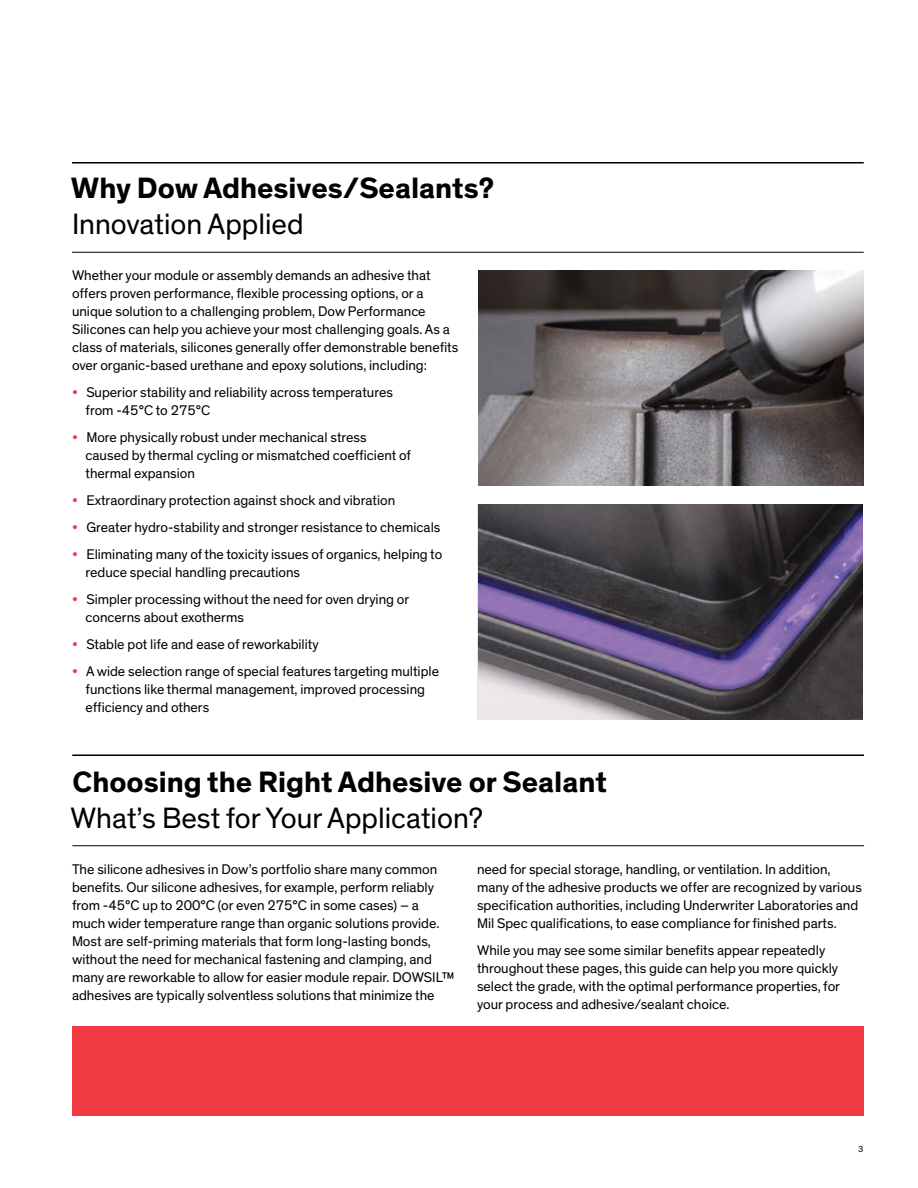
<style>
.page{position:relative;width:918px;height:1188px;background:#fff}
.page>*{position:absolute;margin:0;border:0;box-sizing:border-box;transform-origin:0 0}
.t1{font:700 30px "Dow Corporate";color:#000}
.t2{font:30px "Dow Corporate";color:#000}
.t3{font:14.25px/18px "Dow Corporate";color:#000}
.t4{font:9px "Dow Corporate";color:#000}
.s1{color:#ef3a42}
</style>
<div class="page">
<hr style="left:72px;top:252px;width:792px;height:1px;background:#000">
<hr style="left:72px;top:845px;width:792px;height:1px;background:#000">
<hr style="left:72px;top:162px;width:792px;height:2px;background:#000">
<hr style="left:72px;top:754px;width:792px;height:2px;background:#000">
<img style="left:478px;top:270px;width:386px;height:216px">
<img style="left:478px;top:504px;width:385px;height:216px">
<div style="left:72px;top:1026px;width:792px;height:90px;background:#ef3a42"></div>
<h1 class="t1" style="left:71px;top:169px;width:425px">Why Dow Adhesives/Sealants?</h1>
<h1 class="t2" style="left:72px;top:206px;width:233px">Innovation Applied</h1>
<p class="t3" style="left:72px;top:266px;width:388px">Whether your module or assembly demands an adhesive that offers proven performance, flexible processing options, or a unique solution to a challenging problem, Dow Performance Silicones can help you achieve your most challenging goals. As a class of materials, silicones generally offer demonstrable benefits over organic-based urethane and epoxy solutions, including:</p>
<p class="t3" style="left:85px;top:383px;width:309px;text-indent:-13px"><span class="s1">•</span> Superior stability and reliability across temperatures from -45°C to 275°C</p>
<p class="t3" style="left:85px;top:428px;width:327px;text-indent:-13px"><span class="s1">•</span> More physically robust under mechanical stress caused by thermal cycling or mismatched coefficient of thermal expansion</p>
<p class="t3" style="left:72px;top:491px;width:325px"><span class="s1">•</span> Extraordinary protection against shock and vibration</p>
<p class="t3" style="left:72px;top:518px;width:370px"><span class="s1">•</span> Greater hydro-stability and stronger resistance to chemicals</p>
<p class="t3" style="left:85px;top:545px;width:358px;text-indent:-13px"><span class="s1">•</span> Eliminating many of the toxicity issues of organics, helping to reduce special handling precautions</p>
<p class="t3" style="left:85px;top:590px;width:325px;text-indent:-13px"><span class="s1">•</span> Simpler processing without the need for oven drying or concerns about exotherms</p>
<p class="t3" style="left:72px;top:635px;width:248px"><span class="s1">•</span> Stable pot life and ease of reworkability</p>
<p class="t3" style="left:85px;top:662px;width:355px;text-indent:-13px"><span class="s1">•</span> A wide selection range of special features targeting multiple functions like thermal management, improved processing efficiency and others</p>
<h1 class="t1" style="left:72px;top:763px;width:536px">Choosing the Right Adhesive or Sealant</h1>
<h1 class="t2" style="left:70px;top:800px;width:414px">What’s Best for Your Application?</h1>
<p class="t3" style="left:72px;top:860px;width:384px">The silicone adhesives in Dow’s portfolio share many common benefits. Our silicone adhesives, for example, perform reliably from -45°C up to 200°C (or even 275°C in some cases) – a much wider temperature range than organic solutions provide.<br>Most are self-priming materials that form long-lasting bonds, without the need for mechanical fastening and clamping, and many are reworkable to allow for easier module repair. DOWSIL™ adhesives are typically solventless solutions that minimize the</p>
<p class="t3" style="left:477px;top:860px;width:386px">need for special storage, handling, or ventilation. In addition, many of the adhesive products we offer are recognized by various specification authorities, including Underwriter Laboratories and Mil Spec qualifications, to ease compliance for finished parts.</p>
<p class="t3" style="left:477px;top:941px;width:365px">While you may see some similar benefits appear repeatedly throughout these pages, this guide can help you more quickly select the grade, with the optimal performance properties, for your process and adhesive/sealant choice.</p>
<p class="t4" style="left:858px;top:1144px;width:7px">3</p>
</div>
